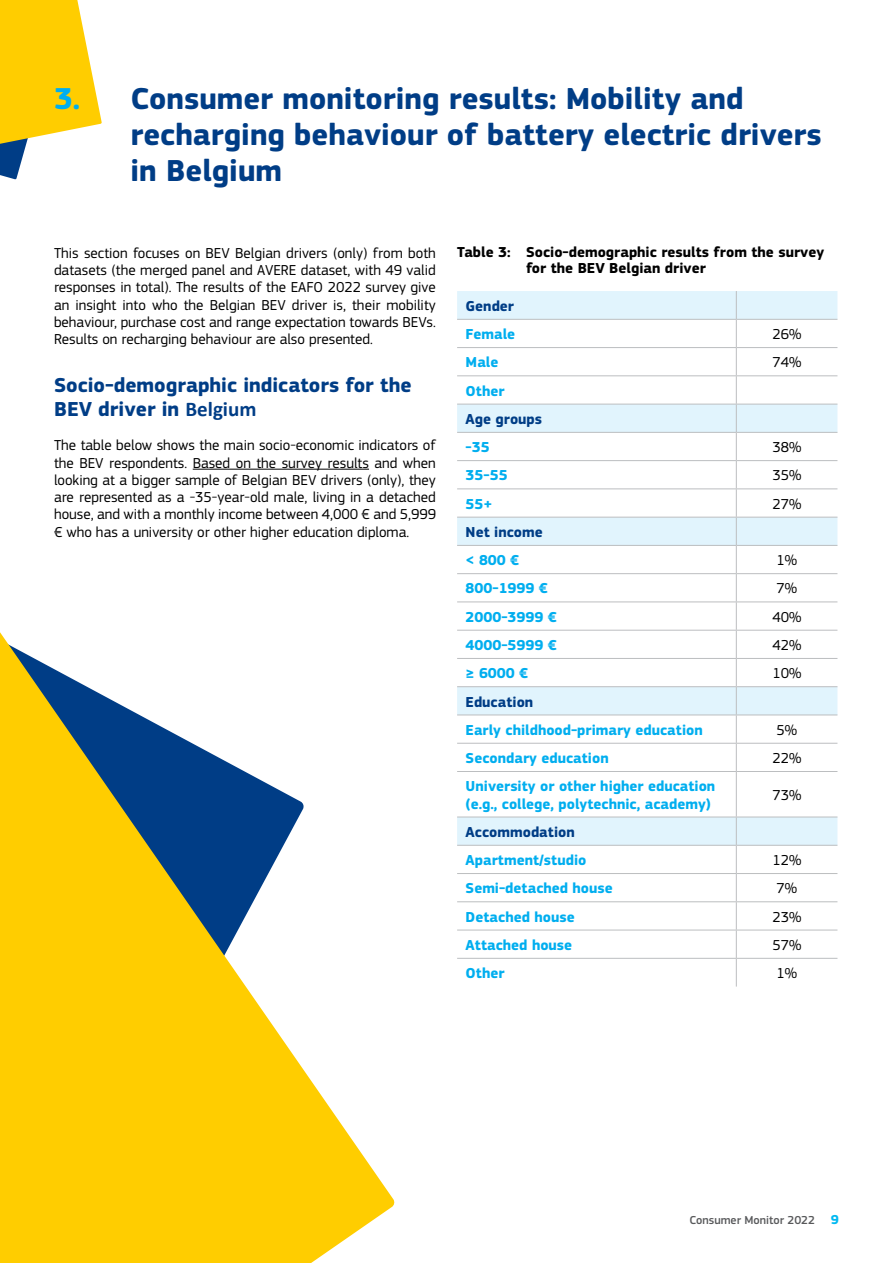
<style>
.page{position:relative;width:893px;height:1263px;background:#fff}
.page>*{position:absolute;margin:0;border:0;box-sizing:border-box;transform-origin:0 0}
.t1{font:700 31.5px/36.3px "EC Square Sans Pro";color:#003d86}
.t2{font:700 21px/24.2px "EC Square Sans Pro";color:#003d86}
.t3{font:15px/17.2px "EC Square Sans Pro";color:#000;text-align:justify}
.t4{font:700 15px/17.2px "EC Square Sans Pro";color:#00aeef}
.t5{font:700 15px/16.2px "EC Square Sans Pro";color:#000}
.t6{font:700 15px "EC Square Sans Pro";color:#003d86}
.t7{font:500 12px "EC Square Sans Pro";color:#58595b}
.s1{color:#00aeef}
.s2{font-family:"Calibri"}
.s3{font-weight:700;font-size:13.5px;color:#00b9f1}
</style>
<div class="page">
<svg style="left:0;top:0;width:102px;height:179px"></svg>
<svg style="left:0;top:632px;width:395px;height:631px;fill:#ffcd00"></svg>
<hr style="left:193px;top:469px;width:176px;height:1px;background:#000">
<svg style="left:457px;top:291px;width:380px;height:554px"></svg>
<hr style="left:457px;top:319px;width:279px;height:1px;background:#bcbec0">
<hr style="left:736px;top:319px;width:101px;height:1px;background:#bcbec0">
<hr style="left:457px;top:347px;width:279px;height:1px;background:#bcbec0">
<hr style="left:736px;top:347px;width:101px;height:1px;background:#bcbec0">
<hr style="left:457px;top:375px;width:279px;height:1px;background:#bcbec0">
<hr style="left:736px;top:375px;width:101px;height:1px;background:#bcbec0">
<hr style="left:457px;top:404px;width:279px;height:1px;background:#bcbec0">
<hr style="left:736px;top:404px;width:101px;height:1px;background:#bcbec0">
<hr style="left:457px;top:432px;width:279px;height:1px;background:#bcbec0">
<hr style="left:736px;top:432px;width:101px;height:1px;background:#bcbec0">
<hr style="left:457px;top:460px;width:279px;height:1px;background:#bcbec0">
<hr style="left:736px;top:460px;width:101px;height:1px;background:#bcbec0">
<hr style="left:457px;top:488px;width:279px;height:1px;background:#bcbec0">
<hr style="left:736px;top:488px;width:101px;height:1px;background:#bcbec0">
<hr style="left:457px;top:517px;width:279px;height:1px;background:#bcbec0">
<hr style="left:736px;top:517px;width:101px;height:1px;background:#bcbec0">
<hr style="left:457px;top:545px;width:279px;height:1px;background:#bcbec0">
<hr style="left:736px;top:545px;width:101px;height:1px;background:#bcbec0">
<hr style="left:457px;top:573px;width:279px;height:1px;background:#bcbec0">
<hr style="left:736px;top:573px;width:101px;height:1px;background:#bcbec0">
<hr style="left:457px;top:601px;width:279px;height:1px;background:#bcbec0">
<hr style="left:736px;top:601px;width:101px;height:1px;background:#bcbec0">
<hr style="left:457px;top:630px;width:279px;height:1px;background:#bcbec0">
<hr style="left:736px;top:630px;width:101px;height:1px;background:#bcbec0">
<hr style="left:457px;top:658px;width:279px;height:1px;background:#bcbec0">
<hr style="left:736px;top:658px;width:101px;height:1px;background:#bcbec0">
<hr style="left:457px;top:686px;width:279px;height:1px;background:#bcbec0">
<hr style="left:736px;top:686px;width:101px;height:1px;background:#bcbec0">
<hr style="left:457px;top:715px;width:279px;height:1px;background:#bcbec0">
<hr style="left:736px;top:715px;width:101px;height:1px;background:#bcbec0">
<hr style="left:457px;top:743px;width:279px;height:1px;background:#bcbec0">
<hr style="left:736px;top:743px;width:101px;height:1px;background:#bcbec0">
<svg style="left:736px;top:291px;width:1px;height:480px"></svg>
<hr style="left:457px;top:771px;width:279px;height:1px;background:#bcbec0">
<hr style="left:736px;top:771px;width:101px;height:1px;background:#bcbec0">
<hr style="left:736px;top:772px;width:1px;height:45px;background:#bcbec0">
<hr style="left:457px;top:817px;width:279px;height:1px;background:#bcbec0">
<hr style="left:736px;top:817px;width:101px;height:1px;background:#bcbec0">
<hr style="left:457px;top:845px;width:279px;height:1px;background:#bcbec0">
<hr style="left:736px;top:845px;width:101px;height:1px;background:#bcbec0">
<hr style="left:457px;top:873px;width:279px;height:1px;background:#bcbec0">
<hr style="left:736px;top:873px;width:101px;height:1px;background:#bcbec0">
<hr style="left:457px;top:901px;width:279px;height:1px;background:#bcbec0">
<hr style="left:736px;top:901px;width:101px;height:1px;background:#bcbec0">
<hr style="left:457px;top:930px;width:279px;height:1px;background:#bcbec0">
<hr style="left:736px;top:930px;width:101px;height:1px;background:#bcbec0">
<hr style="left:457px;top:958px;width:279px;height:1px;background:#bcbec0">
<hr style="left:736px;top:958px;width:101px;height:1px;background:#bcbec0">
<svg style="left:736px;top:817px;width:1px;height:169px"></svg>
<h1 class="t1" style="left:131px;top:81px;width:693px;text-indent:-77px"><span class="s1">3.</span> Consumer monitoring results: Mobility and recharging behaviour of battery electric drivers in Belgium</h1>
<p class="t3" style="left:54px;top:244px;width:383px">This section focuses on BEV Belgian drivers (only) from both datasets (the merged panel and AVERE dataset, with 49 valid responses in total). The results of the EAFO 2022 survey give an insight into who the Belgian BEV driver is, their mobility behaviour, purchase cost and range expectation towards BEVs.<br>Results on recharging behaviour are also presented.</p>
<h2 class="t2" style="left:54px;top:373px;width:359px">Socio-demographic indicators for the<br>BEV driver in <span class="s2">Belgium</span></h2>
<p class="t3" style="left:54px;top:437px;width:384px">The table below shows the main socio-economic indicators of the BEV respondents. Based on the survey results and when looking at a bigger sample of Belgian BEV drivers (only), they are represented as a -35-year-old male, living in a detached house, and with a monthly income between 4,000 € and 5,999 € who has a university or other higher education diploma.</p>
<p class="t5" style="left:526px;top:244px;width:300px;text-indent:-69px">Table 3: Socio-demographic results from the survey for the BEV Belgian driver</p>
<p class="t6" style="left:466px;top:297px;width:50px">Gender</p>
<p class="t4" style="left:466px;top:326px;width:51px">Female</p>
<p class="t3" style="left:772px;top:326px;width:30px">26%</p>
<p class="t4" style="left:466px;top:354px;width:34px">Male</p>
<p class="t3" style="left:772px;top:354px;width:30px">74%</p>
<p class="t4" style="left:466px;top:382px;width:40px">Other</p>
<p class="t6" style="left:466px;top:410px;width:78px">Age groups</p>
<p class="t4" style="left:466px;top:439px;width:26px">-35</p>
<p class="t3" style="left:772px;top:439px;width:30px">38%</p>
<p class="t4" style="left:466px;top:467px;width:43px">35-55</p>
<p class="t3" style="left:772px;top:467px;width:30px">35%</p>
<p class="t4" style="left:466px;top:496px;width:28px">55+</p>
<p class="t3" style="left:772px;top:495px;width:30px">27%</p>
<p class="t6" style="left:466px;top:523px;width:79px">Net income</p>
<p class="t4" style="left:466px;top:552px;width:55px">&lt; 800 €</p>
<p class="t3" style="left:777px;top:552px;width:22px">1%</p>
<p class="t4" style="left:466px;top:580px;width:84px">800-1999 €</p>
<p class="t3" style="left:777px;top:580px;width:22px">7%</p>
<p class="t4" style="left:466px;top:609px;width:93px">2000-3999 €</p>
<p class="t3" style="left:772px;top:608px;width:30px">40%</p>
<p class="t4" style="left:466px;top:637px;width:93px">4000-5999 €</p>
<p class="t3" style="left:772px;top:636px;width:30px">42%</p>
<p class="t4" style="left:466px;top:665px;width:64px">≥ 6000 €</p>
<p class="t3" style="left:772px;top:665px;width:30px">10%</p>
<p class="t6" style="left:466px;top:692px;width:69px">Education</p>
<p class="t4" style="left:466px;top:722px;width:239px">Early childhood-primary education</p>
<p class="t3" style="left:777px;top:721px;width:22px">5%</p>
<p class="t4" style="left:466px;top:750px;width:145px">Secondary education</p>
<p class="t3" style="left:772px;top:749px;width:30px">22%</p>
<p class="t4" style="left:466px;top:778px;width:251px">University or other higher education (e.g., college, polytechnic, academy)</p>
<p class="t3" style="left:772px;top:786px;width:30px">73%</p>
<p class="t6" style="left:466px;top:823px;width:111px">Accommodation</p>
<p class="t4" style="left:466px;top:852px;width:122px">Apartment/studio</p>
<p class="t3" style="left:772px;top:851px;width:30px">12%</p>
<p class="t4" style="left:466px;top:880px;width:149px">Semi-detached house</p>
<p class="t3" style="left:777px;top:880px;width:22px">7%</p>
<p class="t4" style="left:466px;top:908px;width:111px">Detached house</p>
<p class="t3" style="left:772px;top:908px;width:30px">23%</p>
<p class="t4" style="left:466px;top:937px;width:108px">Attached house</p>
<p class="t3" style="left:772px;top:936px;width:30px">57%</p>
<p class="t4" style="left:466px;top:965px;width:40px">Other</p>
<p class="t3" style="left:777px;top:965px;width:22px">1%</p>
<p class="t7" style="left:689px;top:1213px;width:151px">Consumer Monitor 2022 <span class="s3">9</span></p>
</div>
